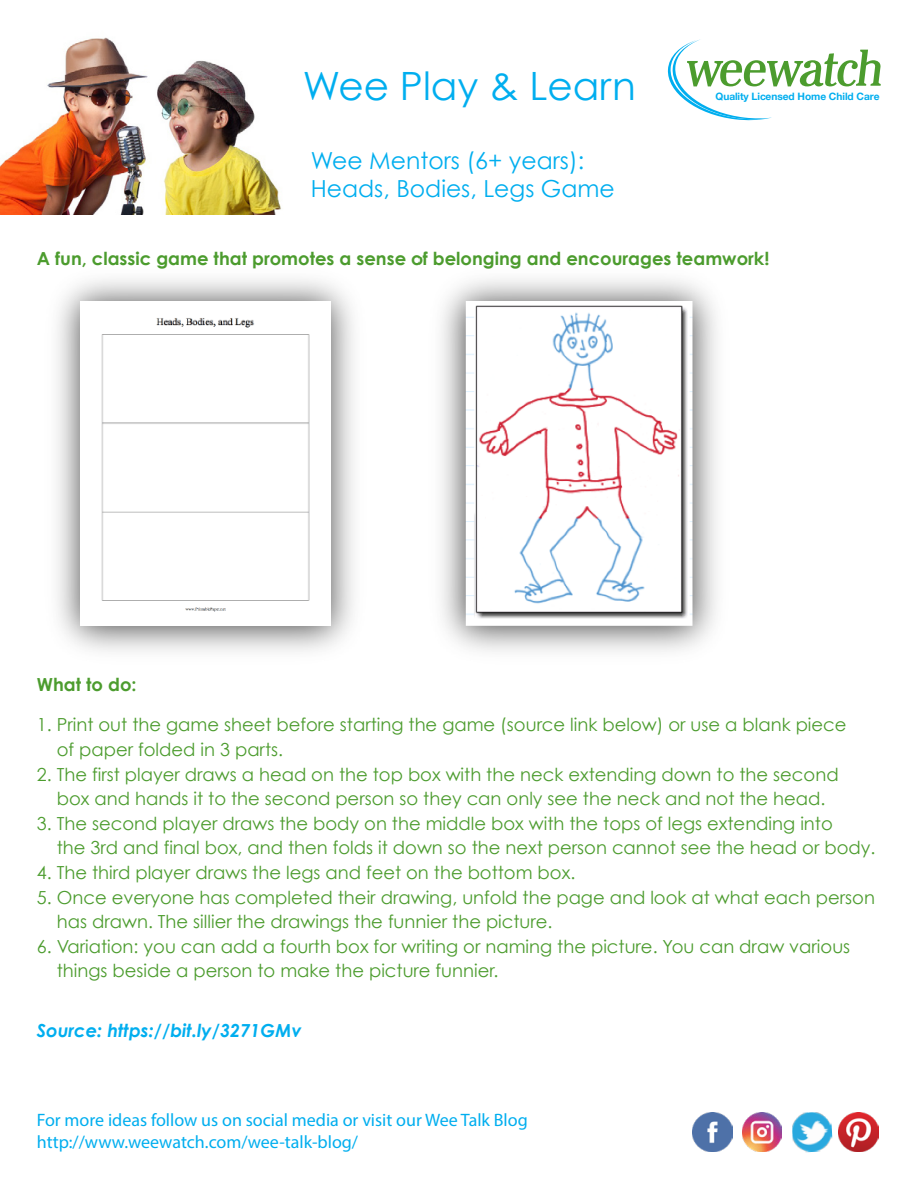
<style>
.page{position:relative;width:918px;height:1188px;background:#fff}
.page>*{position:absolute;margin:0;border:0;box-sizing:border-box;transform-origin:0 0}
.t1{font:39px "Century Gothic";color:#00aeef}
.t2{font:23.4px/28.2px "Century Gothic";color:#00aeef}
.t3{font:18px/24.6px "Century Gothic";color:#4c9c2e}
.t4{font:18px/21.6px "Myriad Pro";color:#00aeef}
.t5{font:700 18px "Century Gothic";color:#4c9c2e}
.t6{font:italic 700 18px "Century Gothic";color:#00aeef}
.t7{font:700 10.2px "Helvetica Neue";letter-spacing:-.005em;color:#00aeef}
</style>
<div class="page">
<img style="left:0;top:37px;width:282px;height:178px">
<svg style="left:668px;top:39px;width:213px;height:81px"></svg>
<img style="left:742px;top:1112px;width:40px;height:40px">
<img style="left:693px;top:1112px;width:39px;height:40px">
<img style="left:792px;top:1112px;width:41px;height:41px">
<img style="left:839px;top:1112px;width:39px;height:40px">
<img style="left:101px;top:317px;width:209px;height:295px">
<img style="left:441px;top:279px;width:276px;height:373px">
<img style="left:466px;top:302px;width:227px;height:324px">
<h1 class="t1" style="left:303px;top:62px;width:335px">Wee Play &amp; Learn</h1>
<p class="t2" style="left:311px;top:146px;width:305px">Wee Mentors (6+ years):<br>Heads, Bodies, Legs Game</p>
<p class="t7" style="left:716px;top:88px;width:166px">Quality Licensed Home Child Care</p>
<p class="t5" style="left:37px;top:247px;width:734px">A fun, classic game that promotes a sense of belonging and encourages teamwork!</p>
<p class="t5" style="left:37px;top:673px;width:101px">What to do:</p>
<p class="t3" style="left:57px;top:712px;width:791px;text-indent:-20px">1. Print out the game sheet before starting the game (source link below) or use a blank piece of paper folded in 3 parts.</p>
<p class="t3" style="left:37px;top:762px;width:803px;text-align:center">2. The first player draws a head on the top box with the neck extending down to the second box and hands it to the second person so they can only see the neck and not the head.</p>
<p class="t3" style="left:57px;top:811px;width:820px;text-indent:-20px">3. The second player draws the body on the middle box with the tops of legs extending into<br>the 3rd and final box, and then folds it down so the next person cannot see the head or body.</p>
<p class="t3" style="left:37px;top:860px;width:540px">4. The third player draws the legs and feet on the bottom box.</p>
<p class="t3" style="left:57px;top:885px;width:820px;text-indent:-20px">5. Once everyone has completed their drawing, unfold the page and look at what each person has drawn. The sillier the drawings the funnier the picture.</p>
<p class="t3" style="left:57px;top:934px;width:795px;text-indent:-20px">6. Variation: you can add a fourth box for writing or naming the picture. You can draw various things beside a person to make the picture funnier.</p>
<p class="t6" style="left:37px;top:1019px;width:266px">Source: https://bit.ly/3271GMv</p>
<p class="t4" style="left:37px;top:1109px;width:492px">For more ideas follow us on social media or visit our Wee Talk Blog http://www.weewatch.com/wee-talk-blog/</p>
</div>
